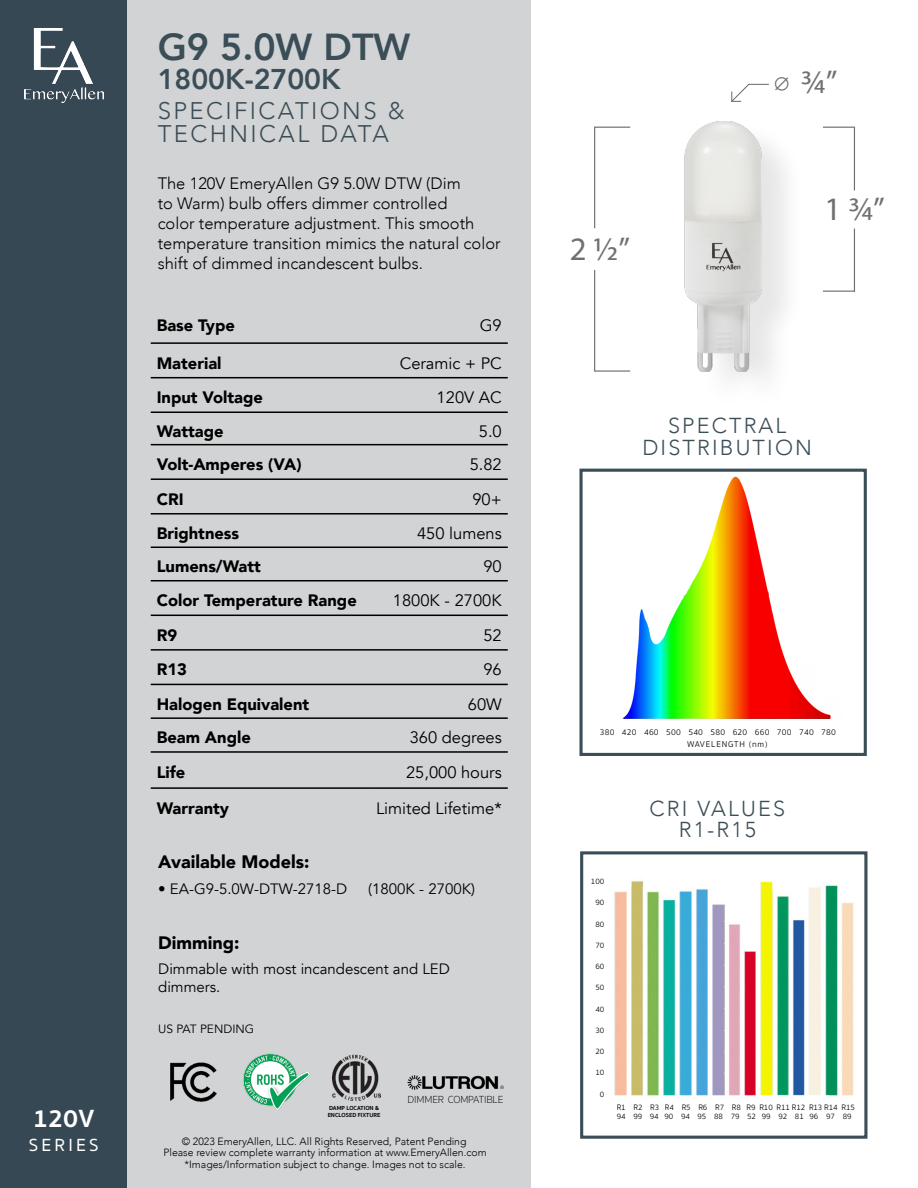
<style>
.page{position:relative;width:918px;height:1188px;background:#fff}
.page>*{position:absolute;margin:0;border:0;box-sizing:border-box;transform-origin:0 0}
.t1{font:800 37.5px "Avenir";color:#3b4d57}
.t2{font:32.85px "Myriad Pro";color:#6f7073}
.t3{font:800 28.5px "Avenir";color:#3b4d57}
.t4{font:700 25.5px "Sukhumvit Set";color:#fff}
.t5{font:300 24px/22.5px "Avenir";letter-spacing:.1em;color:#3b4d57}
.t6{font:300 21.6px/21.6px "Avenir";letter-spacing:.1em;color:#3b4d57;text-align:center}
.t7{font:900 18px "Avenir";color:#000}
.t8{font:500 18px "Sukhumvit Set";letter-spacing:.18em;color:#fff}
.t9{font:300 16.5px/19.8px "Avenir";color:#000}
.t10{font:900 16.5px "Avenir";color:#000}
.t11{font:16.5px "Avenir";color:#000}
.t12{font:15px/18px "Avenir";color:#000}
.t13{font:12px "Avenir";color:#000}
.t14{font:300 10.5px/11.7px "Avenir";color:#000;text-align:center}
.t15{font:100 10.5px "Sukhumvit Set";letter-spacing:-.01em;color:#000}
.t16{font:300 8.55px/12.3px "Sukhumvit Set";letter-spacing:.03em;color:#000}
.t17{font:300 8.1px/9.8px "Sukhumvit Set";letter-spacing:-.01em;color:#000}
.t18{font:700 6px/7.2px "Sukhumvit Set";color:#000}
</style>
<div class="page">
<div style="left:0;top:0;width:531px;height:1188px;background:#d1d3d4"></div>
<div style="left:0;top:0;width:126px;height:1188px;background:#364854"></div>
<img style="left:24px;top:28px;width:79px;height:75px">
<img style="left:608px;top:468px;width:236px;height:250px">
<div style="left:579px;top:469px;width:288px;height:287px;border:3px solid #3b4d57"></div>
<img style="left:614px;top:881px;width:240px;height:215px">
<div style="left:580px;top:851px;width:287px;height:288px;border:3px solid #3b4d57"></div>
<img style="left:608px;top:121px;width:248px;height:251px">
<hr style="left:595px;top:127px;width:35px;height:1px;background:#6d6e71">
<hr style="left:595px;top:370px;width:35px;height:2px;background:#6d6e71">
<hr style="left:594px;top:127px;width:1px;height:101px;background:#6d6e71">
<hr style="left:594px;top:270px;width:1px;height:102px;background:#6d6e71">
<hr style="left:823px;top:127px;width:32px;height:1px;background:#6d6e71">
<hr style="left:823px;top:291px;width:32px;height:1px;background:#6d6e71">
<hr style="left:854px;top:127px;width:1px;height:63px;background:#6d6e71">
<hr style="left:854px;top:229px;width:1px;height:63px;background:#6d6e71">
<svg style="left:731px;top:83px;width:38px;height:19px"></svg>
<img style="left:243px;top:1053px;width:68px;height:57px">
<img style="left:170px;top:1062px;width:47px;height:40px">
<img style="left:332px;top:1055px;width:48px;height:46px">
<img style="left:407px;top:1075px;width:97px;height:15px">
<hr style="left:151px;top:342px;width:219px;height:2px;background:#000">
<hr style="left:370px;top:342px;width:138px;height:2px;background:#000">
<hr style="left:151px;top:377px;width:219px;height:1px;background:#000">
<hr style="left:370px;top:377px;width:138px;height:1px;background:#000">
<hr style="left:151px;top:412px;width:219px;height:1px;background:#000">
<hr style="left:370px;top:412px;width:138px;height:1px;background:#000">
<hr style="left:151px;top:444px;width:219px;height:1px;background:#000">
<hr style="left:370px;top:444px;width:138px;height:1px;background:#000">
<hr style="left:151px;top:478px;width:219px;height:2px;background:#000">
<hr style="left:370px;top:478px;width:138px;height:2px;background:#000">
<hr style="left:151px;top:513px;width:219px;height:2px;background:#000">
<hr style="left:370px;top:513px;width:138px;height:2px;background:#000">
<hr style="left:151px;top:547px;width:219px;height:1px;background:#000">
<hr style="left:370px;top:547px;width:138px;height:1px;background:#000">
<hr style="left:151px;top:580px;width:219px;height:1px;background:#000">
<hr style="left:370px;top:580px;width:138px;height:1px;background:#000">
<hr style="left:151px;top:615px;width:219px;height:1px;background:#000">
<hr style="left:370px;top:615px;width:138px;height:1px;background:#000">
<hr style="left:151px;top:649px;width:219px;height:2px;background:#000">
<hr style="left:370px;top:649px;width:138px;height:2px;background:#000">
<hr style="left:151px;top:684px;width:219px;height:1px;background:#000">
<hr style="left:370px;top:684px;width:138px;height:1px;background:#000">
<hr style="left:151px;top:717px;width:219px;height:2px;background:#000">
<hr style="left:370px;top:717px;width:138px;height:2px;background:#000">
<hr style="left:151px;top:751px;width:219px;height:2px;background:#000">
<hr style="left:370px;top:751px;width:138px;height:2px;background:#000">
<hr style="left:151px;top:787px;width:219px;height:2px;background:#000">
<hr style="left:370px;top:787px;width:138px;height:2px;background:#000">
<h1 class="t1" style="left:158px;top:18px;width:254px">G9 5.0W DTW</h1>
<h3 class="t3" style="left:158px;top:57px;width:184px">1800K-2700K</h3>
<h3 class="t5" style="left:158px;top:100px;width:248px">SPECIFICATIONS &amp;<br>TECHNICAL DATA</h3>
<p class="t9" style="left:158px;top:174px;width:344px">The 120V EmeryAllen G9 5.0W DTW (Dim<br>to Warm) bulb offers dimmer controlled<br>color temperature adjustment. This smooth temperature transition mimics the natural color shift of dimmed incandescent bulbs.</p>
<p class="t10" style="left:157px;top:312px;width:80px">Base Type</p>
<p class="t11" style="left:480px;top:316px;width:24px">G9</p>
<p class="t10" style="left:157px;top:349px;width:66px">Material</p>
<p class="t11" style="left:400px;top:353px;width:104px">Ceramic + PC</p>
<p class="t10" style="left:157px;top:383px;width:108px">Input Voltage</p>
<p class="t11" style="left:437px;top:388px;width:67px">120V AC</p>
<p class="t10" style="left:157px;top:417px;width:68px">Wattage</p>
<p class="t11" style="left:479px;top:421px;width:24px">5.0</p>
<p class="t10" style="left:157px;top:450px;width:146px">Volt-Amperes (VA)</p>
<p class="t11" style="left:470px;top:455px;width:34px">5.82</p>
<p class="t10" style="left:157px;top:485px;width:28px">CRI</p>
<p class="t11" style="left:472px;top:489px;width:31px">90+</p>
<p class="t10" style="left:157px;top:519px;width:84px">Brightness</p>
<p class="t11" style="left:417px;top:523px;width:86px">450 lumens</p>
<p class="t10" style="left:157px;top:552px;width:106px">Lumens/Watt</p>
<p class="t11" style="left:483px;top:557px;width:20px">90</p>
<p class="t10" style="left:157px;top:586px;width:202px">Color Temperature Range</p>
<p class="t11" style="left:393px;top:591px;width:110px">1800K - 2700K</p>
<p class="t10" style="left:157px;top:621px;width:22px">R9</p>
<p class="t11" style="left:483px;top:625px;width:20px">52</p>
<p class="t10" style="left:157px;top:656px;width:32px">R13</p>
<p class="t11" style="left:483px;top:660px;width:20px">96</p>
<p class="t10" style="left:157px;top:690px;width:154px">Halogen Equivalent</p>
<p class="t11" style="left:468px;top:694px;width:35px">60W</p>
<p class="t10" style="left:157px;top:723px;width:96px">Beam Angle</p>
<p class="t11" style="left:410px;top:728px;width:94px">360 degrees</p>
<p class="t10" style="left:157px;top:758px;width:30px">Life</p>
<p class="t11" style="left:406px;top:763px;width:97px">25,000 hours</p>
<p class="t10" style="left:157px;top:794px;width:74px">Warranty</p>
<p class="t11" style="left:376px;top:798px;width:127px">Limited Lifetime*</p>
<p class="t7" style="left:158px;top:847px;width:153px">Available Models:</p>
<p class="t12" style="left:158px;top:880px;width:191px">• EA-G9-5.0W-DTW-2718-D</p>
<p class="t12" style="left:368px;top:880px;width:108px">(1800K - 2700K)</p>
<p class="t7" style="left:158px;top:927px;width:83px">Dimming:</p>
<p class="t12" style="left:158px;top:960px;width:293px">Dimmable with most incandescent and LED dimmers.</p>
<p class="t13" style="left:158px;top:1022px;width:97px">US PAT PENDING</p>
<p class="t15" style="left:408px;top:1093px;width:97px">DIMMER COMPATIBLE</p>
<p class="t18" style="left:328px;top:1104px;width:54px">DAMP LOCATION &amp;<br>ENCLOSED FIXTURE</p>
<h3 class="t4" style="left:33px;top:1099px;width:63px">120V</h3>
<p class="t8" style="left:29px;top:1132px;width:71px">SERIES</p>
<p class="t14" style="left:163px;top:1135px;width:325px">© 2023 EmeryAllen, LLC. All Rights Reserved, Patent Pending<br>Please review complete warranty information at www.EmeryAllen.com</p>
<p class="t14" style="left:185px;top:1159px;width:283px">*Images/Information subject to change. Images not to scale.</p>
<h2 class="t2" style="left:773px;top:62px;width:66px">⌀ 3/4”</h2>
<h2 class="t2" style="left:570px;top:229px;width:62px">2 1/2”</h2>
<h2 class="t2" style="left:825px;top:189px;width:62px">1 3/4”</h2>
<h3 class="t6" style="left:642px;top:415px;width:171px">SPECTRAL<br>DISTRIBUTION</h3>
<p class="t16" style="left:687px;top:726px;width:150px;text-indent:-88px">380 420 460 500 540 580 620 660 700 740 780<br>WAVELENGTH (nm)</p>
<h3 class="t6" style="left:650px;top:798px;width:137px">CRI VALUES<br>R1-R15</h3>
<p class="t17" style="left:591px;top:877px;width:15px">100</p>
<p class="t17" style="left:595px;top:898px;width:10px">90</p>
<p class="t17" style="left:595px;top:919px;width:10px">80</p>
<p class="t17" style="left:595px;top:941px;width:10px">70</p>
<p class="t17" style="left:595px;top:962px;width:10px">60</p>
<p class="t17" style="left:595px;top:983px;width:10px">50</p>
<p class="t17" style="left:595px;top:1004px;width:10px">40</p>
<p class="t17" style="left:595px;top:1026px;width:10px">30</p>
<p class="t17" style="left:595px;top:1047px;width:10px">20</p>
<p class="t17" style="left:595px;top:1068px;width:10px">10</p>
<p class="t17" style="left:600px;top:1089px;width:6px">0</p>
<p class="t17" style="left:617px;top:1102px;width:240px">R1 R2 R3 R4 R5 R6 R7 R8 R9 R10 R11 R12 R13 R14 R15<br>94 99 94 90 94 95 88 79 52 99 92 81 96 97 89</p>
</div>
